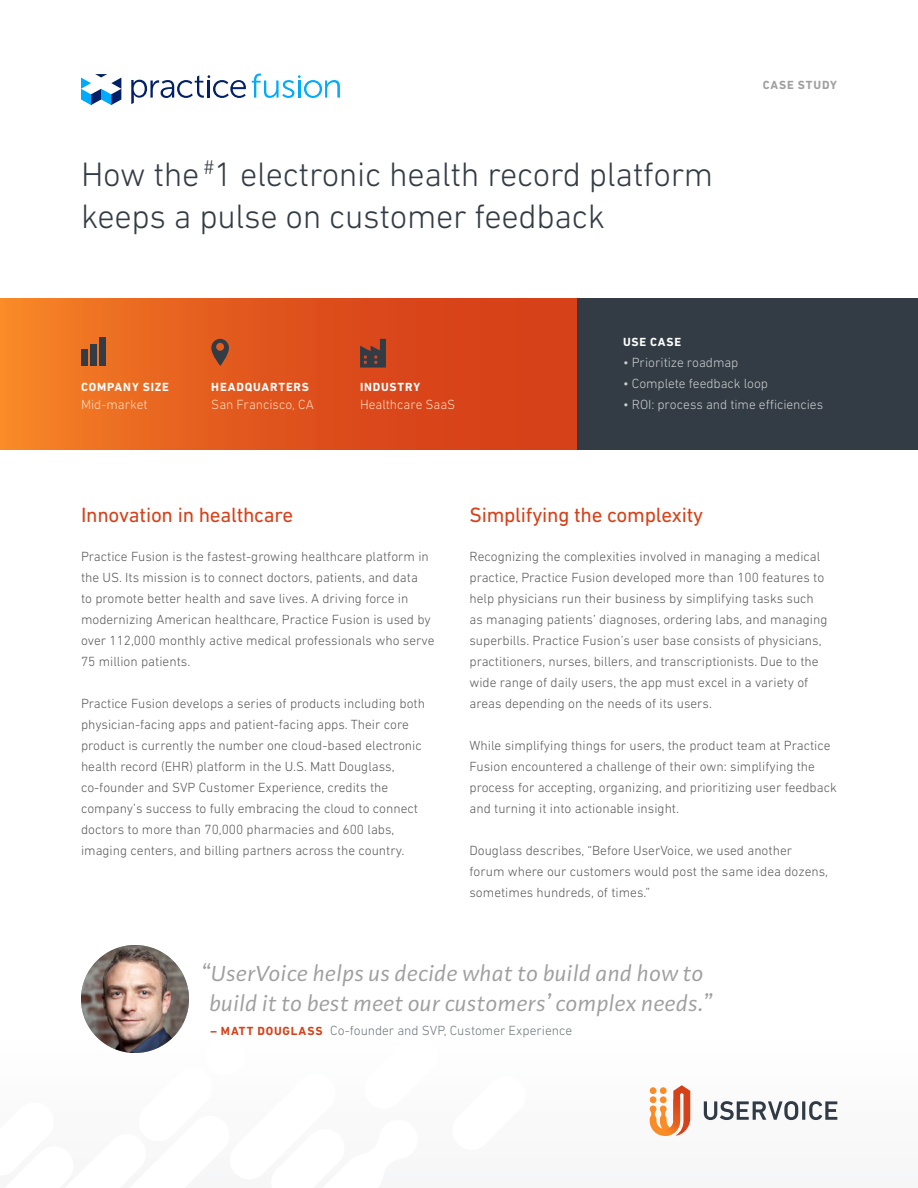
<style>
.page{position:relative;width:918px;height:1188px;background:#fff}
.page>*{position:absolute;margin:0;border:0;box-sizing:border-box;transform-origin:0 0}
.t1{font:300 34.5px/42px "DIN Next LT Pro";letter-spacing:-.01em;color:#333c45}
.Body_Copy{font:italic 22.5px/30px "Adagio Sans";letter-spacing:-.005em;color:#9f9f9f;text-align:center}
.Section_title{font:21px "DIN Next LT Pro";letter-spacing:-.01em;color:#d64119}
.Body_Copy-2{font:300 13.5px/21px "DIN Next LT Pro";color:#595959}
.t2{font:300 13.5px "DIN Next LT Pro";color:#cbced0}
.t3{font:300 13.5px "DIN Next LT Pro";color:#70777c}
.t4{font:300 13.5px "DIN Next LT Pro";letter-spacing:-.005em;color:#fddcbe}
.t5{font:700 12px "DIN Next LT Pro";letter-spacing:.065em;color:#fff}
.t6{font:700 12px "DIN Next LT Pro";letter-spacing:.07em;color:#9f9f9f}
.s1{font-weight:700;font-size:12px;color:#d64119}
</style>
<div class="page">
<div style="left:0;top:298px;width:578px;height:151px;background:linear-gradient(to right,#f37d25,#d13416)"></div>
<svg style="left:360px;top:339px;width:26px;height:29px"></svg>
<svg style="left:211px;top:339px;width:18px;height:27px"></svg>
<div style="left:81px;top:349px;width:6px;height:17px;background:#333c45"></div>
<div style="left:90px;top:344px;width:6px;height:22px;background:#333c45"></div>
<div style="left:99px;top:338px;width:6px;height:28px;background:#333c45"></div>
<svg style="left:131px;top:75px;width:115px;height:29px"></svg>
<svg style="left:252px;top:73px;width:88px;height:25px"></svg>
<svg style="left:81px;top:74px;width:40px;height:31px"></svg>
<img style="left:81px;top:945px;width:108px;height:108px;border-radius:54px">
<div style="left:578px;top:298px;width:340px;height:151px;background:#333c45"></div>
<svg style="left:704px;top:1101px;width:94px;height:19px"></svg>
<hr style="left:802px;top:1101px;width:3px;height:19px;background:#313b46">
<svg style="left:809px;top:1101px;width:28px;height:19px"></svg>
<svg style="left:650px;top:1085px;width:40px;height:51px"></svg>
<p class="t1" style="left:81px;top:153px;width:634px">How the <sup>#</sup>1 electronic health record platform keeps a pulse on customer feedback</p>
<p class="t6" style="left:763px;top:78px;width:76px">CASE STUDY</p>
<p class="t5" style="left:81px;top:380px;width:89px">COMPANY SIZE</p>
<p class="t4" style="left:81px;top:397px;width:68px">Mid-market</p>
<p class="t5" style="left:211px;top:380px;width:99px">HEADQUARTERS</p>
<p class="t4" style="left:211px;top:397px;width:104px">San Francisco, CA</p>
<p class="t5" style="left:360px;top:380px;width:62px">INDUSTRY</p>
<p class="t4" style="left:360px;top:397px;width:97px">Healthcare SaaS</p>
<p class="t5" style="left:623px;top:335px;width:60px">USE CASE</p>
<p class="t2" style="left:623px;top:355px;width:117px">• Prioritize roadmap</p>
<p class="t2" style="left:623px;top:376px;width:147px">• Complete feedback loop</p>
<p class="t2" style="left:623px;top:397px;width:202px">• ROI: process and time efficiencies</p>
<p class="Section_title" style="left:81px;top:503px;width:214px">Innovation in healthcare</p>
<p class="Body_Copy-2" style="left:81px;top:546px;width:355px">Practice Fusion is the fastest-growing healthcare platform in the US. Its mission is to connect doctors, patients, and data<br>to promote better health and save lives. A driving force in modernizing American healthcare, Practice Fusion is used by over 112,000 monthly active medical professionals who serve 75 million patients.</p>
<p class="Body_Copy-2" style="left:81px;top:693px;width:346px">Practice Fusion develops a series of products including both physician-facing apps and patient-facing apps. Their core product is currently the number one cloud-based electronic health record (EHR) platform in the U.S. Matt Douglass, co-founder and SVP Customer Experience, credits the company’s success to fully embracing the cloud to connect doctors to more than 70,000 pharmacies and 600 labs, imaging centers, and billing partners across the country.</p>
<p class="Section_title" style="left:470px;top:503px;width:235px">Simplifying the complexity</p>
<p class="Body_Copy-2" style="left:470px;top:546px;width:359px">Recognizing the complexities involved in managing a medical practice, Practice Fusion developed more than 100 features to help physicians run their business by simplifying tasks such as managing patients’ diagnoses, ordering labs, and managing superbills. Practice Fusion’s user base consists of physicians, practitioners, nurses, billers, and transcriptionists. Due to the wide range of daily users, the app must excel in a variety of areas depending on the needs of its users.</p>
<p class="Body_Copy-2" style="left:470px;top:735px;width:369px">While simplifying things for users, the product team at Practice Fusion encountered a challenge of their own: simplifying the process for accepting, organizing, and prioritizing user feedback and turning it into actionable insight.</p>
<p class="Body_Copy-2" style="left:470px;top:840px;width:360px">Douglass describes, “Before UserVoice, we used another forum where our customers would post the same idea dozens, sometimes hundreds, of times.”</p>
<p class="Body_Copy" style="left:203px;top:959px;width:513px">“UserVoice helps us decide what to build and how to build it to best meet our customers’ complex needs.”</p>
<p class="t3" style="left:210px;top:1022px;width:363px"><span class="s1">– MATT DOUGLASS</span> Co-founder and SVP, Customer Experience</p>
</div>
